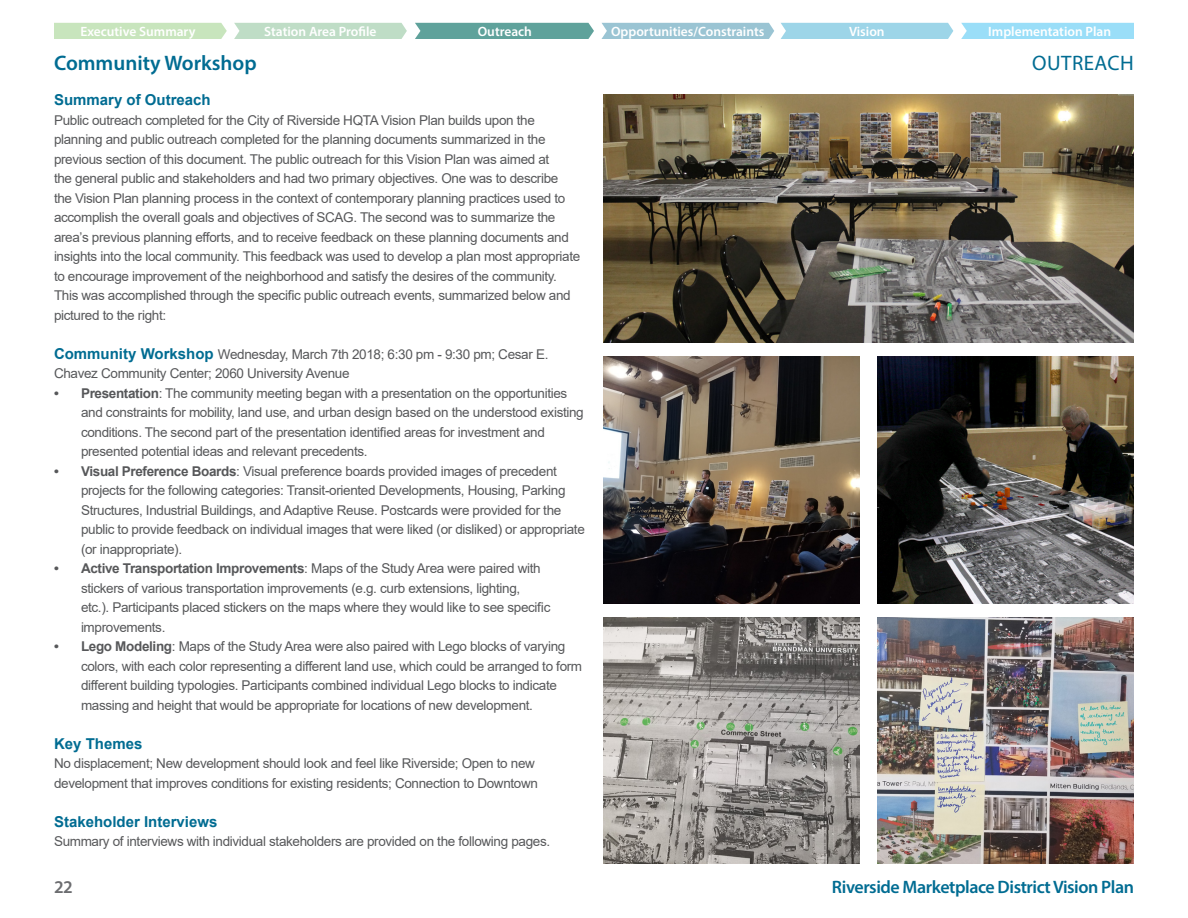
<style>
.page{position:relative;width:1188px;height:918px;background:#fff}
.page>*{position:absolute;margin:0;border:0;box-sizing:border-box;transform-origin:0 0}
.Heading_1{font:600 21px "Myriad Pro";color:#006c92}
.Heading_2{font:21px "Myriad Pro";letter-spacing:.02em;color:#006c92}
.t1{font:600 18px "Myriad Pro";letter-spacing:-.025em;color:#006c92}
.t2{font:600 18px "Myriad Pro";color:#6c6d70}
.Paragraph_Heading_1{font:700 15px "Arial";color:#006c92}
.Paragraph{font:13.5px/19.5px "Arial";letter-spacing:-.025em;color:#57585a}
.Paragraph_Heading_1-2{font:13.5px/19.5px "Arial";letter-spacing:-.025em;color:#57585a}
.t3{font:600 13.5px "Myriad Pro";color:#fff}
.s1{font-weight:700;font-size:15px;color:#006c92}
.s2{font-weight:700}
</style>
<div class="page">
<div style="left:602px;top:23px;width:172px;height:16px;background:#9ac4d3"></div>
<div style="left:781px;top:23px;width:172px;height:16px;background:#9dd5e8"></div>
<div style="left:961px;top:23px;width:173px;height:16px;background:#9adef8"></div>
<div style="left:234px;top:23px;width:173px;height:16px;background:#bfddc6"></div>
<div style="left:54px;top:23px;width:173px;height:16px;background:#c8e5bd"></div>
<div style="left:415px;top:23px;width:179px;height:16px;background:#5fa29b"></div>
<img style="left:603px;top:94px;width:531px;height:249px">
<img style="left:603px;top:356px;width:257px;height:248px">
<img style="left:878px;top:356px;width:256px;height:248px">
<img style="left:603px;top:617px;width:257px;height:247px">
<img style="left:878px;top:617px;width:256px;height:247px">
<p class="t3" style="left:80px;top:23px;width:117px">Executive Summary</p>
<p class="t3" style="left:264px;top:23px;width:114px">Station Area Profile</p>
<p class="t3" style="left:478px;top:23px;width:56px">Outreach</p>
<p class="t3" style="left:611px;top:23px;width:155px">Opportunities/Constraints</p>
<p class="t3" style="left:849px;top:23px;width:37px">Vision</p>
<p class="t3" style="left:988px;top:23px;width:124px">Implementation Plan</p>
<p class="Heading_1" style="left:54px;top:49px;width:204px">Community Workshop</p>
<p class="Heading_2" style="left:1032px;top:50px;width:103px">OUTREACH</p>
<p class="Paragraph_Heading_1" style="left:54px;top:90px;width:158px">Summary of Outreach</p>
<p class="Paragraph" style="left:54px;top:110px;width:528px">Public outreach completed for the City of Riverside HQTA Vision Plan builds upon the planning and public outreach completed for the planning documents summarized in the previous section of this document. The public outreach for this Vision Plan was aimed at<br>the general public and stakeholders and had two primary objectives. One was to describe<br>the Vision Plan planning process in the context of contemporary planning practices used to accomplish the overall goals and objectives of SCAG. The second was to summarize the area’s previous planning efforts, and to receive feedback on these planning documents and insights into the local community. This feedback was used to develop a plan most appropriate to encourage improvement of the neighborhood and satisfy the desires of the community.<br>This was accomplished through the specific public outreach events, summarized below and pictured to the right:</p>
<p class="Paragraph_Heading_1-2" style="left:54px;top:344px;width:496px"><span class="s1">Community Workshop</span> Wednesday, March 7th 2018; 6:30 pm - 9:30 pm; Cesar E.<br>Chavez Community Center; 2060 University Avenue</p>
<p class="Paragraph" style="left:81px;top:383px;width:504px;text-indent:-27px"><span class="s2">• Presentation</span>: The community meeting began with a presentation on the opportunities and constraints for mobility, land use, and urban design based on the understood existing conditions. The second part of the presentation identified areas for investment and presented potential ideas and relevant precedents.</p>
<p class="Paragraph" style="left:81px;top:461px;width:505px;text-indent:-27px"><span class="s2">• Visual Preference Boards</span>: Visual preference boards provided images of precedent projects for the following categories: Transit-oriented Developments, Housing, Parking Structures, Industrial Buildings, and Adaptive Reuse. Postcards were provided for the public to provide feedback on individual images that were liked (or disliked) or appropriate (or inappropriate).</p>
<p class="Paragraph" style="left:81px;top:559px;width:471px;text-indent:-27px"><span class="s2">• Active Transportation Improvements</span>: Maps of the Study Area were paired with stickers of various transportation improvements (e.g. curb extensions, lighting, etc.). Participants placed stickers on the maps where they would like to see specific improvements.</p>
<p class="Paragraph" style="left:81px;top:637px;width:503px;text-indent:-27px"><span class="s2">• Lego Modeling</span>: Maps of the Study Area were also paired with Lego blocks of varying colors, with each color representing a different land use, which could be arranged to form different building typologies. Participants combined individual Lego blocks to indicate massing and height that would be appropriate for locations of new development.</p>
<p class="Paragraph_Heading_1" style="left:54px;top:733px;width:90px">Key Themes</p>
<p class="Paragraph" style="left:54px;top:754px;width:486px">No displacement; New development should look and feel like Riverside; Open to new development that improves conditions for existing residents; Connection to Downtown</p>
<p class="Paragraph_Heading_1" style="left:54px;top:811px;width:165px">Stakeholder Interviews</p>
<p class="Paragraph" style="left:54px;top:832px;width:498px">Summary of interviews with individual stakeholders are provided on the following pages.</p>
<h2 class="t2" style="left:54px;top:875px;width:20px">22</h2>
<h2 class="t1" style="left:832px;top:875px;width:304px">Riverside Marketplace District Vision Plan</h2>
</div>
